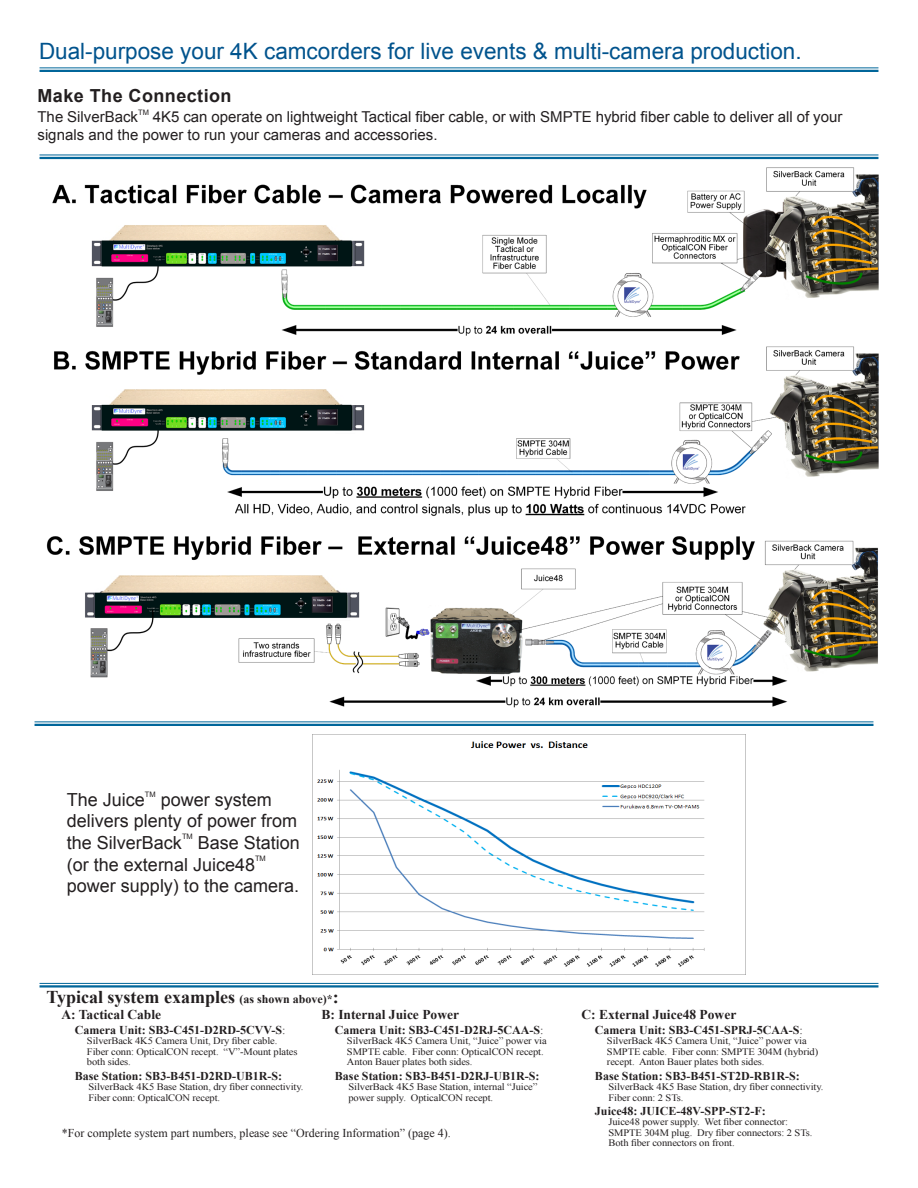
<style>
.page{position:relative;width:918px;height:1188px;background:#fff}
.page>*{position:absolute;margin:0;border:0;box-sizing:border-box;transform-origin:0 0}
.t1{font:22.5px "Arial";color:#00538d}
.t2{font:18px/21.6px "Arial";color:#231f20}
.t3{font:700 18px "Times New Roman";color:#231f20}
.t4{font:700 18px "Arial";letter-spacing:.025em;color:#231f20}
.t5{font:15px/18px "Arial";color:#231f20}
.t6{font:700 13.5px "Times New Roman";color:#231f20}
.t7{font:700 12px "Times New Roman";color:#231f20}
.t8{font:12px "Times New Roman";color:#231f20}
.t9{font:9.9px/10.5px "Times New Roman";letter-spacing:-.01em;color:#231f20;scale:1.06 1}
.t10{font:7.5px "Arial";color:#231f20}
.s1{font-size:12px}
.s2{font-weight:400;font-size:11.25px}
</style>
<div class="page">
<hr style="left:40px;top:983px;width:838px;height:1px;background:#01669a">
<hr style="left:40px;top:985px;width:838px;height:3px;background:#01669a">
<hr style="left:40px;top:67px;width:838px;height:1px;background:#01669a">
<hr style="left:40px;top:70px;width:838px;height:2px;background:#01669a">
<hr style="left:40px;top:155px;width:838px;height:1px;background:#01669a">
<hr style="left:40px;top:157px;width:838px;height:2px;background:#01669a">
<hr style="left:35px;top:721px;width:838px;height:1px;background:#01669a">
<hr style="left:35px;top:724px;width:838px;height:2px;background:#01669a">
<img style="left:52px;top:167px;width:826px;height:349px">
<img style="left:46px;top:536px;width:832px;height:172px">
<img style="left:312px;top:734px;width:434px;height:241px">
<h1 class="t1" style="left:39px;top:39px;width:764px">Dual-purpose your 4K camcorders for live events &amp; multi-camera production.</h1>
<h2 class="t4" style="left:38px;top:85px;width:196px">Make The Connection</h2>
<h3 class="t5" style="left:38px;top:108px;width:102px">The SilverBack</h3>
<p class="t10" style="left:138px;top:108px;width:12px">TM</p>
<h3 class="t5" style="left:38px;top:108px;width:806px;text-indent:115px">4K5 can operate on lightweight Tactical fiber cable, or with SMPTE hybrid fiber cable to deliver all of your signals and the power to run your cameras and accessories.</h3>
<h2 class="t2" style="left:67px;top:789px;width:80px">The Juice</h2>
<p class="t10" style="left:145px;top:790px;width:12px">TM</p>
<h2 class="t2" style="left:67px;top:789px;width:232px;text-indent:94px">power system delivers plenty of power from the SilverBack</h2>
<p class="t10" style="left:182px;top:832px;width:12px">TM</p>
<h2 class="t2" style="left:67px;top:832px;width:234px;text-indent:131px">Base Station (or the external Juice48</h2>
<p class="t10" style="left:255px;top:854px;width:12px">TM</p>
<h2 class="t2" style="left:67px;top:875px;width:234px">power supply) to the camera.</h2>
<h2 class="t3" style="left:46px;top:987px;width:294px">Typical system examples <span class="s1">(as shown above)*</span>:</h2>
<h3 class="t6" style="left:61px;top:1007px;width:101px">A: Tactical Cable</h3>
<p class="t7" style="left:75px;top:1023px;width:212px">Camera Unit: SB3-C451-D2RD-5CVV-S<span class="s2">:</span></p>
<p class="t9" style="left:87px;top:1036px;width:200px">SilverBack 4K5 Camera Unit, Dry fiber cable.<br>Fiber conn: OpticalCON recept. “V”-Mount plates both sides.</p>
<p class="t7" style="left:75px;top:1069px;width:209px">Base Station: SB3-B451-D2RD-UB1R-S:</p>
<p class="t9" style="left:88px;top:1081px;width:204px">SilverBack 4K5 Base Station, dry fiber connectivity.<br>Fiber conn: OpticalCON recept.</p>
<h3 class="t6" style="left:321px;top:1007px;width:139px">B: Internal Juice Power</h3>
<p class="t7" style="left:335px;top:1023px;width:210px">Camera Unit: SB3-C451-D2RJ-5CAA-S<span class="s2">:</span></p>
<p class="t9" style="left:347px;top:1036px;width:190px">SilverBack 4K5 Camera Unit, “Juice” power via<br>SMPTE cable. Fiber conn: OpticalCON recept.<br>Anton Bauer plates both sides.</p>
<p class="t7" style="left:335px;top:1069px;width:206px">Base Station: SB3-B451-D2RJ-UB1R-S:</p>
<p class="t9" style="left:348px;top:1081px;width:180px">SilverBack 4K5 Base Station, internal “Juice” power supply. OpticalCON recept.</p>
<p class="t8" style="left:62px;top:1127px;width:391px">*For complete system part numbers, please see “Ordering Information” (page 4).</p>
<h3 class="t6" style="left:581px;top:1007px;width:156px">C: External Juice48 Power</h3>
<p class="t7" style="left:595px;top:1023px;width:209px">Camera Unit: SB3-C451-SPRJ-5CAA-S<span class="s2">:</span></p>
<p class="t9" style="left:607px;top:1036px;width:201px">SilverBack 4K5 Camera Unit, “Juice” power via<br>SMPTE cable. Fiber conn: SMPTE 304M (hybrid) recept. Anton Bauer plates both sides.</p>
<p class="t7" style="left:595px;top:1069px;width:206px">Base Station: SB3-B451-ST2D-RB1R-S:</p>
<p class="t9" style="left:608px;top:1081px;width:204px">SilverBack 4K5 Base Station, dry fiber connectivity.<br>Fiber conn: 2 STs.</p>
<p class="t7" style="left:595px;top:1104px;width:172px">Juice48: JUICE-48V-SPP-ST2-F:</p>
<p class="t9" style="left:608px;top:1117px;width:194px">Juice48 power supply. Wet fiber connector:<br>SMPTE 304M plug. Dry fiber connectors: 2 STs.<br>Both fiber connectors on front.</p>
</div>
